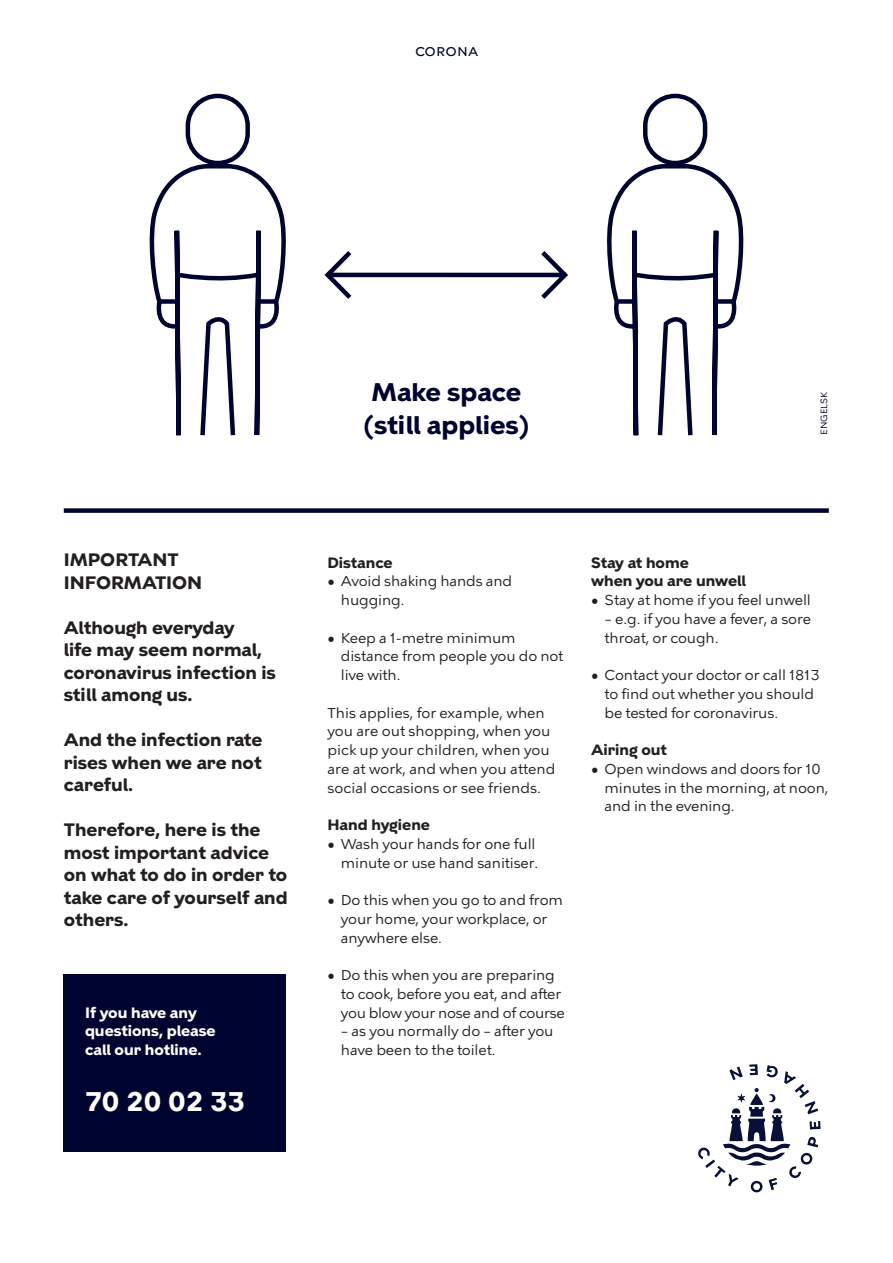
<style>
.page{position:relative;width:893px;height:1263px;background:#fff}
.page>*{position:absolute;margin:0;border:0;box-sizing:border-box;transform-origin:0 0}
.Overskrift_brødtekst{font:700 27px "KBH";letter-spacing:-.01em;color:#fff}
.t1{font:700 25.5px "KBH";color:#000430}
.Overskrift_brødtekst-2{font:700 18px/22.5px "KBH";color:#231f20}
.t2{font:18px "KBH";color:#000430}
.Overskrift_brødtekst-3{font:700 15px/18.8px "KBH";color:#231f20}
.Overskrift_brødtekst-4{font:700 15px/18.8px "KBH";color:#fff}
.Brødtekst{font:14.25px/18.8px "KBH Tekst";letter-spacing:-.01em;color:#231f20}
.t3{font:9px "KBH";color:#000430}
</style>
<div class="page">
<div style="left:64px;top:508px;width:765px;height:5px;background:#000430"></div>
<svg style="left:698px;top:1064px;width:122px;height:128px"></svg>
<div style="left:64px;top:974px;width:222px;height:178px;background:#000430"></div>
<svg style="left:149px;top:163px;width:419px;height:273px"></svg>
<div style="left:186px;top:94px;width:64px;height:71px;border:4px solid #000430;border-radius:30px"></div>
<div style="left:643px;top:94px;width:64px;height:71px;border:4px solid #000430;border-radius:30px"></div>
<svg style="left:607px;top:162px;width:137px;height:274px"></svg>
<p class="t2" style="left:415px;top:38px;width:64px">corona</p>
<p class="t1" style="left:371px;top:377px;width:151px">Make space</p>
<p class="t1" style="left:362px;top:410px;width:170px">(still applies)</p>
<p class="t3" style="left:818px;top:435px;width:45px;rotate:-90deg">ENGELSK</p>
<p class="Overskrift_brødtekst-2" style="left:64px;top:549px;width:116px">IMPORTANT</p>
<p class="Overskrift_brødtekst-2" style="left:64px;top:571px;width:140px">INFORMATION</p>
<p class="Overskrift_brødtekst-2" style="left:64px;top:616px;width:214px">Although everyday<br>life may seem normal, coronavirus infection is still among us.</p>
<p class="Overskrift_brødtekst-2" style="left:64px;top:729px;width:200px;text-align:justify">And the infection rate rises when we are not careful.</p>
<p class="Overskrift_brødtekst-2" style="left:64px;top:819px;width:225px">Therefore, here is the most important advice on what to do in order to take care of yourself and others.</p>
<p class="Overskrift_brødtekst-4" style="left:85px;top:1003px;width:132px">If you have any questions, please call our hotline.</p>
<p class="Overskrift_brødtekst" style="left:85px;top:1085px;width:162px">70 20 02 33</p>
<p class="Overskrift_brødtekst-3" style="left:327px;top:553px;width:67px">Distance</p>
<p class="Brødtekst" style="left:341px;top:572px;width:173px;text-indent:-14px">• Avoid shaking hands and hugging.</p>
<p class="Brødtekst" style="left:341px;top:628px;width:224px;text-indent:-14px">• Keep a 1-metre minimum distance from people you do not live with.</p>
<p class="Brødtekst" style="left:327px;top:703px;width:229px">This applies, for example, when you are out shopping, when you pick up your children, when you are at work, and when you attend social occasions or see friends.</p>
<p class="Overskrift_brødtekst-3" style="left:327px;top:815px;width:104px">Hand hygiene</p>
<p class="Brødtekst" style="left:327px;top:834px;width:212px;text-align:right">• Wash your hands for one full minute or use hand sanitiser.</p>
<p class="Brødtekst" style="left:341px;top:891px;width:224px;text-indent:-14px">• Do this when you go to and from your home, your workplace, or anywhere else.</p>
<p class="Brødtekst" style="left:341px;top:966px;width:226px;text-indent:-14px">• Do this when you are preparing to cook, before you eat, and after you blow your nose and of course</p>
<p class="Brødtekst" style="left:341px;top:1022px;width:214px">– as you normally do – after you have been to the toilet.</p>
<p class="Overskrift_brødtekst-3" style="left:591px;top:553px;width:156px">Stay at home<br>when you are unwell</p>
<p class="Brødtekst" style="left:591px;top:591px;width:221px">• Stay at home if you feel unwell</p>
<p class="Brødtekst" style="left:605px;top:609px;width:208px">– e.g. if you have a fever, a sore throat, or cough.</p>
<p class="Brødtekst" style="left:605px;top:666px;width:217px;text-indent:-14px">• Contact your doctor or call 1813 to find out whether you should be tested for coronavirus.</p>
<p class="Overskrift_brødtekst-3" style="left:591px;top:740px;width:77px">Airing out</p>
<p class="Brødtekst" style="left:605px;top:759px;width:225px;text-indent:-14px">• Open windows and doors for 10 minutes in the morning, at noon, and in the evening.</p>
</div>
